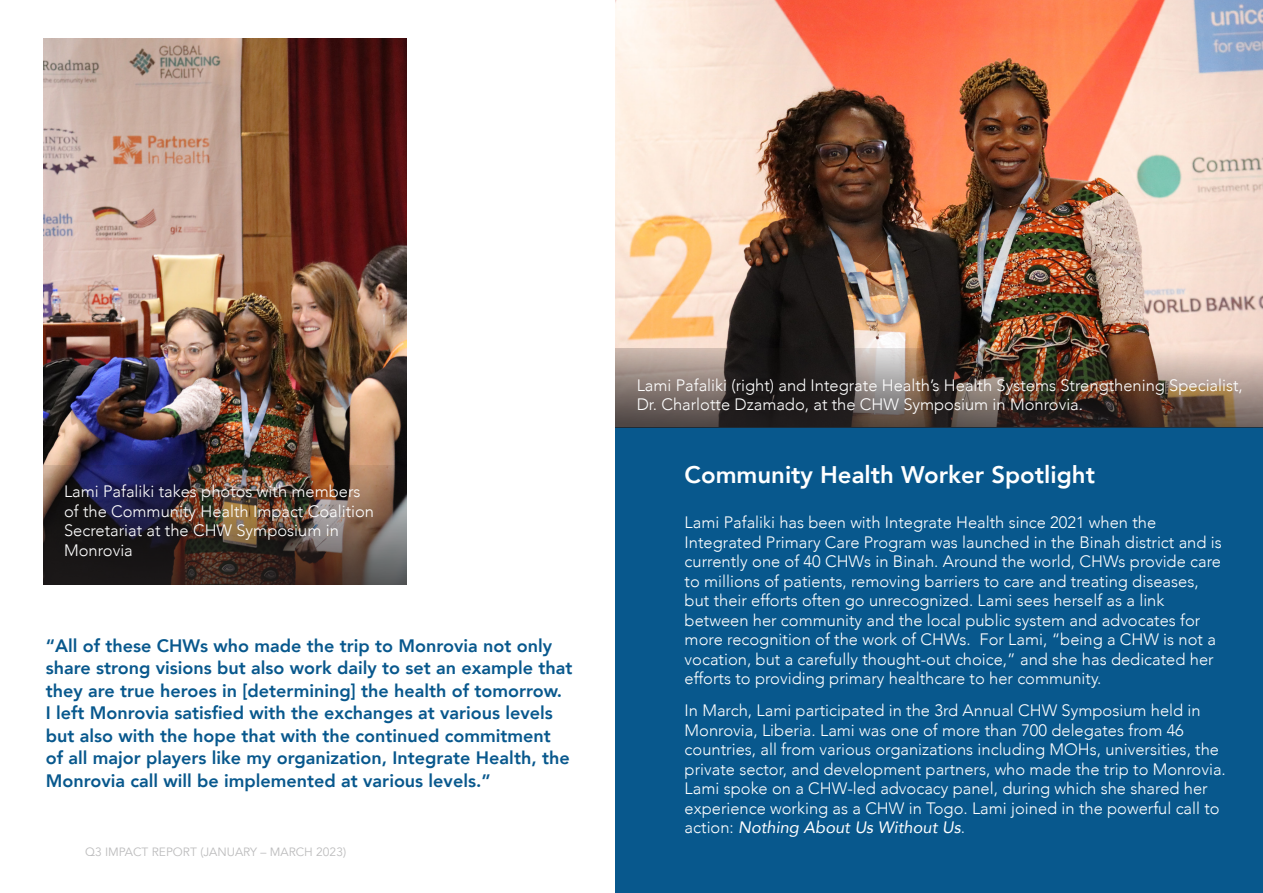
<style>
.page{position:relative;width:1263px;height:893px;background:#fff}
.page>*{position:absolute;margin:0;border:0;box-sizing:border-box;transform-origin:0 0}
.Profile{font:800 24px "Avenir";color:#fff}
.t1{font:800 18px/22.5px "Avenir";color:#08588d}
.t2{font:300 16.5px/19.5px "Avenir";color:#fff}
.t3{font:12px "Avenir";color:#bcbcbd}
.s1{font-weight:400;font-style:italic}
</style>
<div class="page">
<div style="left:616px;top:0;width:647px;height:893px;background:#08588d"></div>
<img style="left:43px;top:38px;width:364px;height:428px">
<img style="left:616px;top:0;width:647px;height:349px">
<img style="left:616px;top:349px;width:647px;height:79px">
<img style="left:43px;top:466px;width:364px;height:119px">
<p class="t2" style="left:64px;top:482px;width:312px">Lami Pafaliki takes photos with members of the Community Health Impact Coalition<br>Secretariat at the CHW Symposium in<br>Monrovia</p>
<p class="t1" style="left:46px;top:634px;width:528px">“All of these CHWs who made the trip to Monrovia not only share strong visions but also work daily to set an example that they are true heroes in [determining] the health of tomorrow.<br>I left Monrovia satisfied with the exchanges at various levels but also with the hope that with the continued commitment of all major players like my organization, Integrate Health, the Monrovia call will be implemented at various levels.”</p>
<p class="t3" style="left:85px;top:845px;width:263px">Q3 IMPACT REPORT (JANUARY – MARCH 2023)</p>
<p class="t2" style="left:637px;top:375px;width:608px">Lami Pafaliki (right) and Integrate Health’s Health Systems Strengthening Specialist,<br>Dr. Charlotte Dzamado, at the CHW Symposium in Monrovia.</p>
<p class="Profile" style="left:685px;top:456px;width:412px">Community Health Worker Spotlight</p>
<p class="t2" style="left:685px;top:513px;width:539px">Lami Pafaliki has been with Integrate Health since 2021 when the Integrated Primary Care Program was launched in the Binah district and is currently one of 40 CHWs in Binah. Around the world, CHWs provide care to millions of patients, removing barriers to care and treating diseases, but their efforts often go unrecognized. Lami sees herself as a link between her community and the local public system and advocates for more recognition of the work of CHWs. For Lami, “being a CHW is not a vocation, but a carefully thought-out choice,” and she has dedicated her efforts to providing primary healthcare to her community.</p>
<p class="t2" style="left:685px;top:701px;width:543px">In March, Lami participated in the 3rd Annual CHW Symposium held in Monrovia, Liberia. Lami was one of more than 700 delegates from 46 countries, all from various organizations including MOHs, universities, the private sector, and development partners, who made the trip to Monrovia.<br>Lami spoke on a CHW-led advocacy panel, during which she shared her experience working as a CHW in Togo. Lami joined in the powerful call to action: <span class="s1">Nothing About Us Without Us</span>.</p>
</div>
